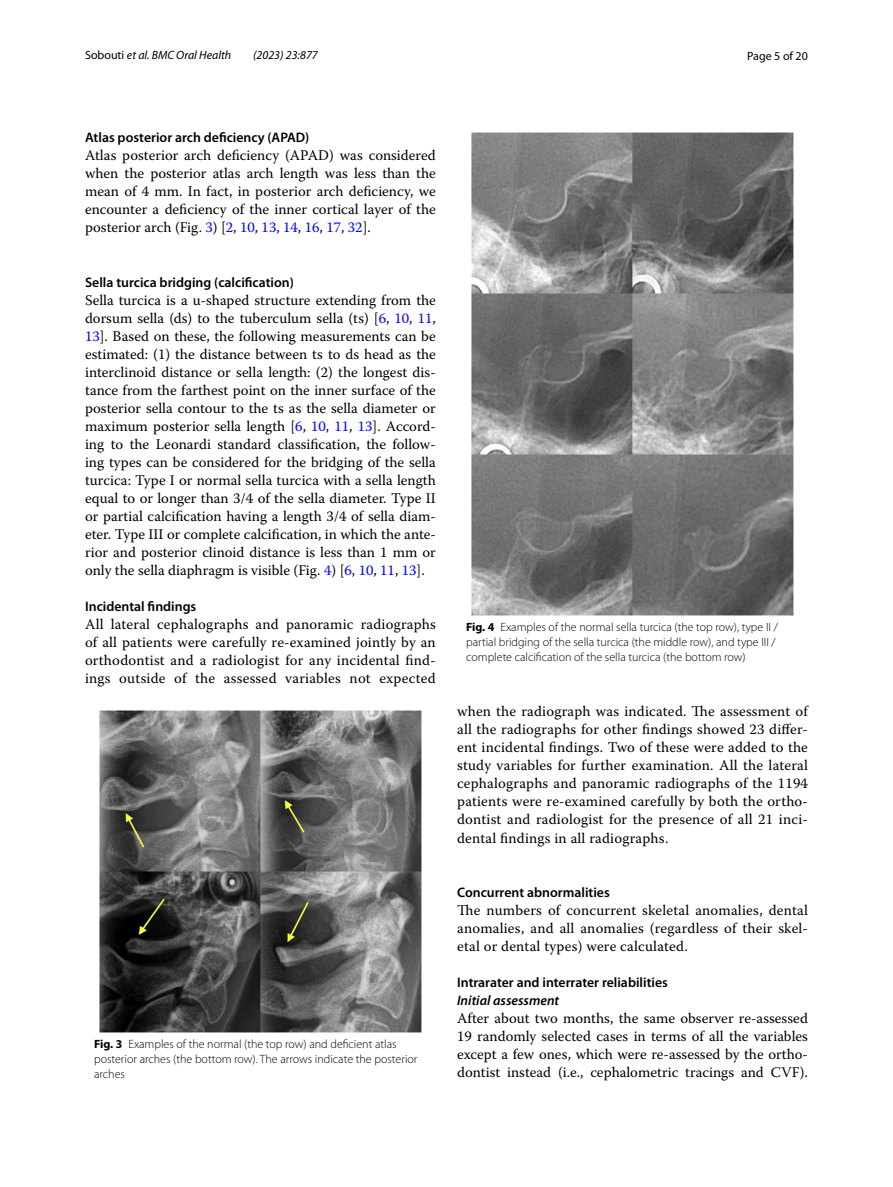
<style>
.page{position:relative;width:893px;height:1187px;background:#fff}
.page>*{position:absolute;margin:0;border:0;box-sizing:border-box;transform-origin:0 0}
.t1{font:14.7px/18px "Warnock Pro";letter-spacing:.01em;color:#000;text-align:justify}
.t2{font:600 13.8px "Myriad Pro";color:#000}
.t3{font:italic 600 13.8px "Myriad Pro";color:#000}
.t4{font:300 12px/15px "Myriad Pro";color:#000}
.t5{font:italic 12px "Myriad Pro";color:#000}
.t6{font:12px "Myriad Pro";color:#000}
.s1{font-style:normal}
.s2{color:#00f}
.s3{font-weight:700}
</style>
<div class="page">
<img style="left:100px;top:710px;width:321px;height:322px">
<img style="left:472px;top:133px;width:321px;height:482px">
<p class="t5" style="left:85px;top:48px;width:148px"><span class="s1">Sobouti</span> et al. BMC Oral Health</p>
<p class="t5" style="left:253px;top:48px;width:66px">(2023) 23:877</p>
<p class="t6" style="left:747px;top:48px;width:62px">Page 5 of 20</p>
<p class="t2" style="left:85px;top:129px;width:226px">Atlas posterior arch deficiency (APAD)</p>
<p class="t1" style="left:85px;top:146px;width:352px">Atlas posterior arch deficiency (APAD) was considered when the posterior atlas arch length was less than the mean of 4 mm. In fact, in posterior arch deficiency, we encounter a deficiency of the inner cortical layer of the posterior arch (Fig. <span class="s2">3</span>) [<span class="s2">2</span>, <span class="s2">10</span>, <span class="s2">13</span>, <span class="s2">14</span>, <span class="s2">16</span>, <span class="s2">17</span>, <span class="s2">32</span>].</p>
<p class="t2" style="left:85px;top:274px;width:210px">Sella turcica bridging (calcification)</p>
<p class="t1" style="left:85px;top:291px;width:352px">Sella turcica is a u-shaped structure extending from the dorsum sella (ds) to the tuberculum sella (ts) [<span class="s2">6</span>, <span class="s2">10</span>, <span class="s2">11</span>, <span class="s2">13</span>]. Based on these, the following measurements can be estimated: (1) the distance between ts to ds head as the interclinoid distance or sella length: (2) the longest dis&shy;tance from the farthest point on the inner surface of the posterior sella contour to the ts as the sella diameter or maximum posterior sella length [<span class="s2">6</span>, <span class="s2">10</span>, <span class="s2">11</span>, <span class="s2">13</span>]. Accord&shy;ing to the Leonardi standard classification, the follow&shy;ing types can be considered for the bridging of the sella turcica: Type I or normal sella turcica with a sella length equal to or longer than 3/4 of the sella diameter. Type II or partial calcification having a length 3/4 of sella diam&shy;eter. Type III or complete calcification, in which the ante&shy;rior and posterior clinoid distance is less than 1 mm or only the sella diaphragm is visible (Fig. <span class="s2">4</span>) [<span class="s2">6</span>, <span class="s2">10</span>, <span class="s2">11</span>, <span class="s2">13</span>].</p>
<p class="t2" style="left:85px;top:598px;width:113px">Incidental findings</p>
<p class="t1" style="left:85px;top:615px;width:352px">All lateral cephalographs and panoramic radiographs of all patients were carefully re-examined jointly by an orthodontist and a radiologist for any incidental find&shy;ings outside of the assessed variables not expected</p>
<p class="t4" style="left:94px;top:1036px;width:325px"><span class="s3">Fig. 3</span> Examples of the normal (the top row) and deficient atlas posterior arches (the bottom row). The arrows indicate the posterior arches</p>
<p class="t4" style="left:466px;top:619px;width:313px"><span class="s3">Fig. 4</span> Examples of the normal sella turcica (the top row), type II / partial bridging of the sella turcica (the middle row), and type III / complete calcification of the sella turcica (the bottom row)</p>
<p class="t1" style="left:457px;top:702px;width:352px">when the radiograph was indicated. The assessment of all the radiographs for other findings showed 23 differ&shy;ent incidental findings. Two of these were added to the study variables for further examination. All the lateral cephalographs and panoramic radiographs of the 1194 patients were re-examined carefully by both the ortho&shy;dontist and radiologist for the presence of all 21 inci&shy;dental findings in all radiographs.</p>
<p class="t2" style="left:457px;top:883px;width:154px">Concurrent abnormalities</p>
<p class="t1" style="left:457px;top:901px;width:352px">The numbers of concurrent skeletal anomalies, dental anomalies, and all anomalies (regardless of their skel&shy;etal or dental types) were calculated.</p>
<p class="t2" style="left:457px;top:973px;width:212px">Intrarater and interrater reliabilities</p>
<p class="t3" style="left:457px;top:991px;width:104px">Initial assessment</p>
<p class="t1" style="left:457px;top:1009px;width:352px">After about two months, the same observer re-assessed 19 randomly selected cases in terms of all the variables except a few ones, which were re-assessed by the ortho&shy;dontist instead (i.e., cephalometric tracings and CVF).</p>
</div>
